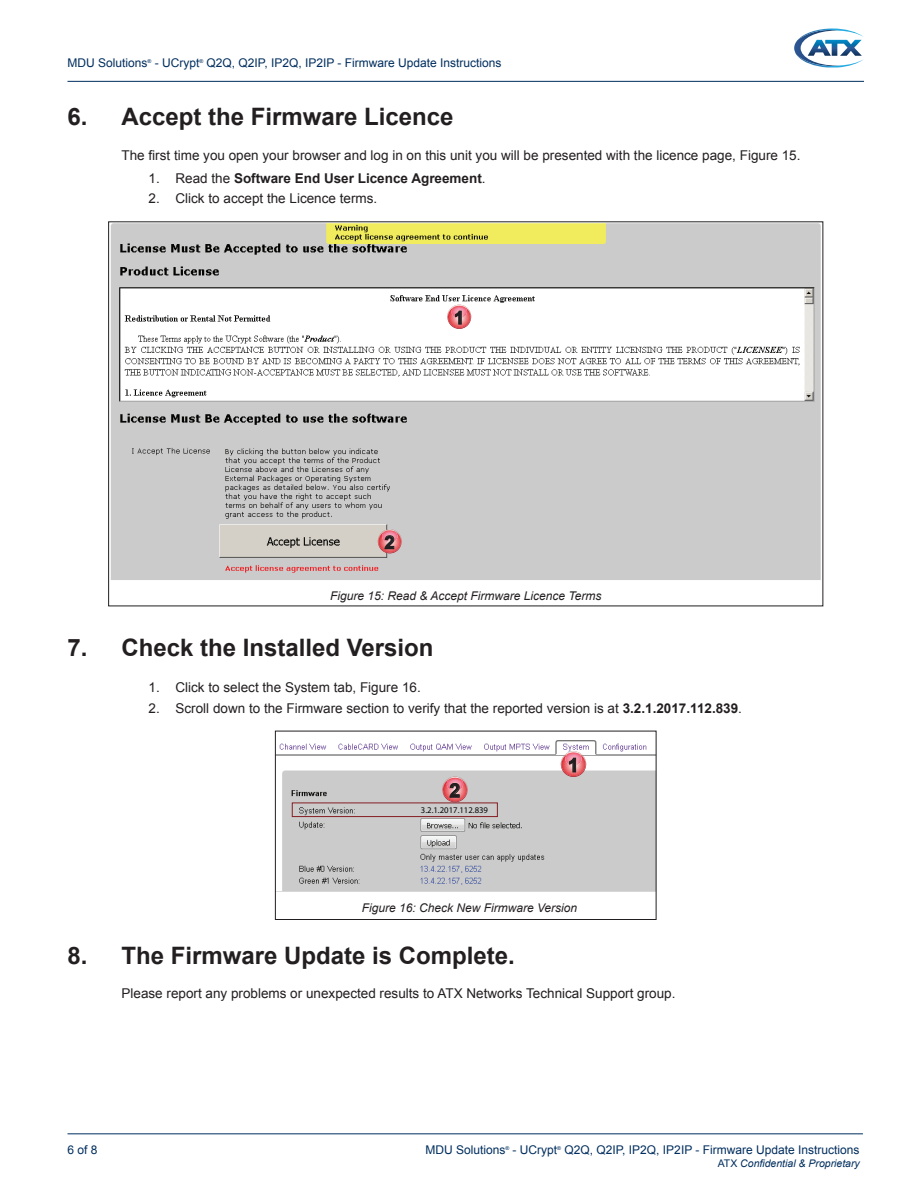
<style>
.page{position:relative;width:918px;height:1188px;background:#fff}
.page>*{position:absolute;margin:0;border:0;box-sizing:border-box;transform-origin:0 0}
.t1{font:700 24px "Arial";color:#231f20}
.t2{font:700 19.2px "Arial";color:#231f20}
.t3{font:700 18.15px "Arial";color:#231f20}
.t4{font:13.5px "Arial";color:#231f20}
.t5{font:700 13.5px "Arial";color:#231f20}
.t6{font:12px "Arial";color:#002e5e}
.t7{font:italic 12px "Arial";color:#231f20}
.t8{font:italic 10.5px "Arial";color:#002e5e}
.t9{font:8.7px "Myriad Pro";color:#040503}
.t10{font:5.25px "Arial";color:#002e5e}
.s1{font-weight:400}
.s2{font-weight:700}
.s3{font-style:normal}
</style>
<div class="page">
<hr style="left:68px;top:81px;width:796px;height:1px;background:#002e5e">
<svg style="left:794px;top:28px;width:70px;height:39px"></svg>
<hr style="left:68px;top:1133px;width:795px;height:1px;background:#002e5e">
<img style="left:110px;top:224px;width:711px;height:356px">
<svg style="left:447px;top:305px;width:24px;height:24px"></svg>
<svg style="left:378px;top:529px;width:24px;height:24px"></svg>
<img style="left:277px;top:740px;width:377px;height:151px">
<div style="left:392px;top:803px;width:148px;height:14px;background:#cbcbcb"></div>
<svg style="left:561px;top:751px;width:25px;height:26px"></svg>
<svg style="left:442px;top:777px;width:26px;height:25px"></svg>
<div style="left:292px;top:803px;width:206px;height:14px;border:1px solid #851e23"></div>
<div style="left:275px;top:731px;width:381px;height:189px;border:1px solid #231f20"></div>
<p class="t6" style="left:68px;top:55px;width:82px">MDU Solutions</p>
<p class="t10" style="left:148px;top:58px;width:5px">®</p>
<p class="t6" style="left:155px;top:55px;width:46px">- UCrypt</p>
<p class="t10" style="left:199px;top:58px;width:5px">®</p>
<p class="t6" style="left:207px;top:55px;width:296px">Q2Q, Q2IP, IP2Q, IP2IP - Firmware Update Instructions</p>
<h1 class="t1" style="left:68px;top:101px;width:388px">6. Accept the Firmware Licence</h1>
<p class="t4" style="left:122px;top:146px;width:681px">The first time you open your browser and log in on this unit you will be presented with the licence page, Figure 15.</p>
<p class="t5" style="left:148px;top:169px;width:339px"><span class="s1">1. Read the</span> Software End User Licence Agreement<span class="s1">.</span></p>
<p class="t4" style="left:148px;top:190px;width:230px">2. Click to accept the Licence terms.</p>
<h3 class="t3" style="left:454px;top:306px;width:12px">1</h3>
<h3 class="t3" style="left:385px;top:530px;width:12px">2</h3>
<p class="t7" style="left:330px;top:588px;width:273px">Figure 15: Read &amp; Accept Firmware Licence Terms</p>
<h1 class="t1" style="left:68px;top:631px;width:368px">7. Check the Installed Version</h1>
<p class="t4" style="left:148px;top:679px;width:274px">1. Click to select the System tab, Figure 16.</p>
<p class="t4" style="left:148px;top:699px;width:595px">2. Scroll down to the Firmware section to verify that the reported version is at <span class="s2">3.2.1.2017.112.839</span>.</p>
<h2 class="t2" style="left:450px;top:778px;width:12px">2</h2>
<p class="t9" style="left:421px;top:805px;width:69px">3.2.1.2017.112.839</p>
<h2 class="t2" style="left:568px;top:752px;width:12px">1</h2>
<p class="t7" style="left:362px;top:900px;width:217px">Figure 16: Check New Firmware Version</p>
<h1 class="t1" style="left:68px;top:939px;width:449px">8. The Firmware Update is Complete.</h1>
<p class="t4" style="left:122px;top:984px;width:556px">Please report any problems or unexpected results to ATX Networks Technical Support group.</p>
<p class="t6" style="left:68px;top:1142px;width:32px">6 of 8</p>
<p class="t6" style="left:425px;top:1142px;width:82px">MDU Solutions</p>
<p class="t10" style="left:505px;top:1145px;width:5px">®</p>
<p class="t6" style="left:513px;top:1142px;width:46px">- UCrypt</p>
<p class="t10" style="left:557px;top:1145px;width:5px">®</p>
<p class="t6" style="left:564px;top:1142px;width:296px">Q2Q, Q2IP, IP2Q, IP2IP - Firmware Update Instructions</p>
<p class="t8" style="left:718px;top:1156px;width:144px"><span class="s3">ATX</span> Confidential &amp; Proprietary</p>
</div>
